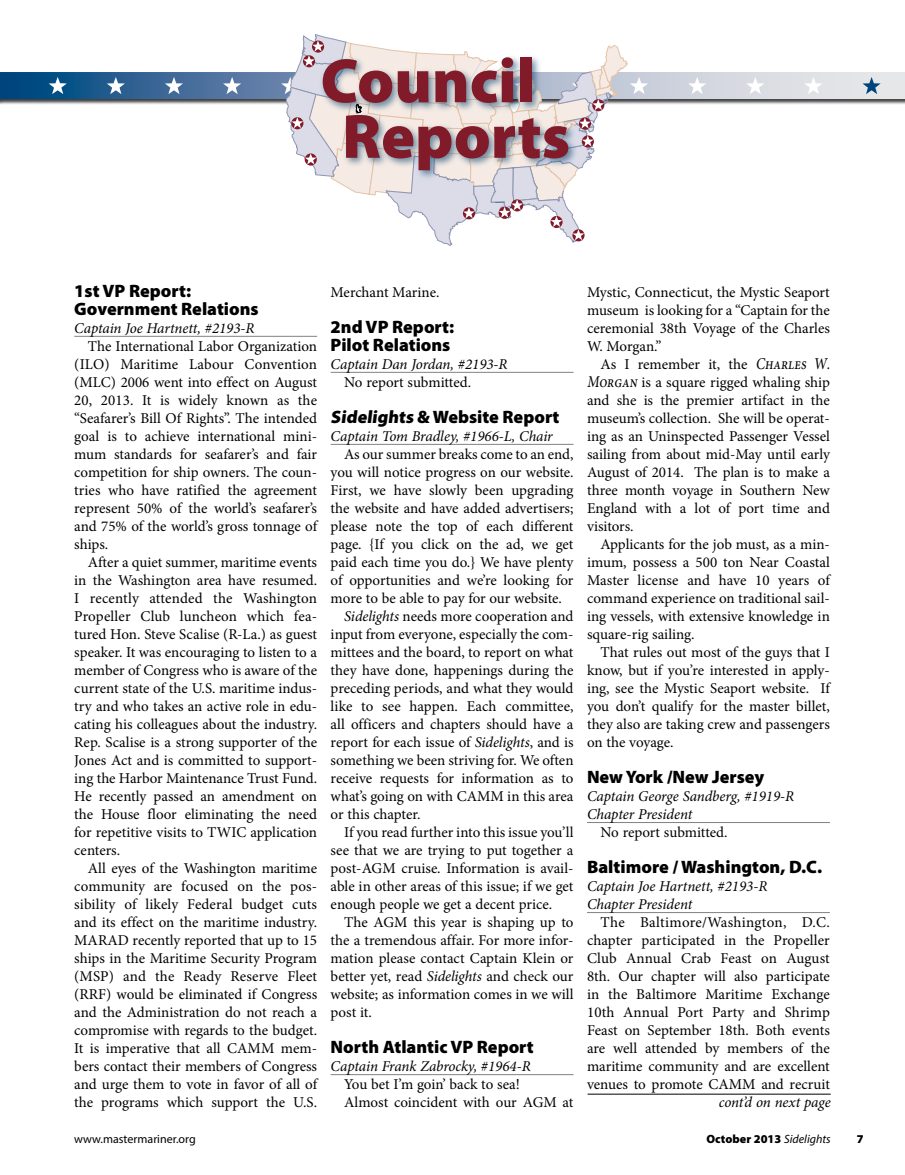
<style>
.page{position:relative;width:905px;height:1175px;background:#fff}
.page>*{position:absolute;margin:0;border:0;box-sizing:border-box;transform-origin:0 0}
.t1{font:900 63px "Myriad Pro";color:#811b29}
.t2{font:900 18px/18px "Myriad Pro";color:#000}
.t3{font:15px/18px "Minion Pro";color:#000;text-align:justify}
.t4{font:italic 15px/18px "Minion Pro";color:#000}
.t5{font:900 12px "Myriad Pro";color:#000}
.t6{font:12px "Myriad Pro";color:#000}
.s1{font-style:italic}
.s2{font-size:16.5px}
.s3{font-weight:400;font-style:italic}
</style>
<div class="page">
<div style="left:0;top:72px;width:904px;height:33px;background:#000;opacity:.75"></div>
<svg style="left:0;top:72px;width:904px;height:27px;background:#7f9bb8"></svg>
<svg style="left:49px;top:77px;width:18px;height:17px"></svg>
<svg style="left:107px;top:77px;width:18px;height:17px"></svg>
<svg style="left:165px;top:77px;width:18px;height:17px"></svg>
<svg style="left:223px;top:77px;width:18px;height:17px"></svg>
<svg style="left:688px;top:77px;width:18px;height:17px"></svg>
<svg style="left:746px;top:77px;width:18px;height:17px"></svg>
<svg style="left:804px;top:77px;width:18px;height:17px"></svg>
<svg style="left:862px;top:77px;width:18px;height:17px"></svg>
<hr style="left:587px;top:1093px;width:243px;height:1px;background:#000">
<svg style="left:281px;top:34px;width:367px;height:212px"></svg>
<img style="left:336px;top:99px;width:246px;height:87px">
<img style="left:314px;top:43px;width:233px;height:87px">
<hr style="left:74px;top:336px;width:243px;height:1px;background:#808285">
<hr style="left:330px;top:372px;width:243px;height:1px;background:#808285">
<hr style="left:330px;top:444px;width:243px;height:1px;background:#808285">
<hr style="left:330px;top:1074px;width:243px;height:1px;background:#808285">
<hr style="left:587px;top:822px;width:242px;height:1px;background:#808285">
<hr style="left:587px;top:912px;width:242px;height:1px;background:#808285">
<h1 class="t1" style="left:320px;top:39px;width:216px">Council</h1>
<h1 class="t1" style="left:342px;top:94px;width:229px">Reports</h1>
<p class="t2" style="left:74px;top:281px;width:186px">1st VP Report:<br>Government Relations</p>
<p class="t4" style="left:74px;top:319px;width:182px">Captain Joe Hartnett, #2193-R</p>
<p class="t3" style="left:74px;top:337px;width:246px;text-indent:14px">The International Labor Organization (ILO) Maritime Labour Convention (MLC) 2006 went into effect on August 20, 2013. It is widely known as the “Seafarer’s Bill Of Rights”. The intended goal is to achieve international mini&shy;mum standards for seafarer’s and fair competition for ship owners. The coun&shy;tries who have ratified the agreement represent 50% of the world’s seafarer’s and 75% of the world’s gross tonnage of ships.</p>
<p class="t3" style="left:74px;top:553px;width:244px;text-indent:14px">After a quiet summer, maritime events in the Washington area have resumed.<br>I recently attended the Washington Propeller Club luncheon which fea&shy;tured Hon. Steve Scalise (R-La.) as guest speaker. It was encouraging to listen to a member of Congress who is aware of the current state of the U.S. maritime indus&shy;try and who takes an active role in edu&shy;cating his colleagues about the industry.<br>Rep. Scalise is a strong supporter of the Jones Act and is committed to support&shy;ing the Harbor Maintenance Trust Fund.<br>He recently passed an amendment on the House floor eliminating the need for repetitive visits to TWIC application centers.</p>
<p class="t3" style="left:74px;top:859px;width:246px;text-indent:14px">All eyes of the Washington maritime community are focused on the pos&shy;sibility of likely Federal budget cuts and its effect on the maritime industry.<br>MARAD recently reported that up to 15 ships in the Maritime Security Program (MSP) and the Ready Reserve Fleet (RRF) would be eliminated if Congress and the Administration do not reach a compromise with regards to the budget.<br>It is imperative that all CAMM mem&shy;bers contact their members of Congress and urge them to vote in favor of all of the programs which support the U.S.</p>
<p class="t3" style="left:330px;top:283px;width:110px">Merchant Marine.</p>
<p class="t2" style="left:330px;top:317px;width:125px">2nd VP Report:<br>Pilot Relations</p>
<p class="t4" style="left:330px;top:355px;width:178px">Captain Dan Jordan, #2193-R</p>
<p class="t3" style="left:344px;top:373px;width:128px">No report submitted.</p>
<p class="t2" style="left:330px;top:407px;width:230px">Sidelights &amp; Website Report</p>
<p class="t4" style="left:330px;top:427px;width:224px">Captain Tom Bradley, #1966-L, Chair</p>
<p class="t3" style="left:344px;top:445px;width:231px">As our summer breaks come to an end,</p>
<p class="t3" style="left:330px;top:463px;width:244px">you will notice progress on our website.</p>
<p class="t3" style="left:330px;top:481px;width:244px">First, we have slowly been upgrading</p>
<p class="t3" style="left:330px;top:499px;width:244px">the website and have added advertisers;</p>
<p class="t3" style="left:330px;top:517px;width:244px">please note the top of each different</p>
<p class="t3" style="left:330px;top:535px;width:244px">page. {If you click on the ad, we get</p>
<p class="t3" style="left:330px;top:553px;width:244px">paid each time you do.} We have plenty</p>
<p class="t3" style="left:330px;top:571px;width:244px">of opportunities and we’re looking for</p>
<p class="t3" style="left:330px;top:589px;width:233px">more to be able to pay for our website.</p>
<p class="t3" style="left:344px;top:607px;width:231px"><span class="s1">Sidelights</span> needs more cooperation and</p>
<p class="t3" style="left:330px;top:625px;width:244px">input from everyone, especially the com-</p>
<p class="t3" style="left:330px;top:643px;width:244px">mittees and the board, to report on what</p>
<p class="t3" style="left:330px;top:661px;width:244px">they have done, happenings during the</p>
<p class="t3" style="left:330px;top:679px;width:244px">preceding periods, and what they would</p>
<p class="t3" style="left:330px;top:697px;width:244px">like to see happen. Each committee,</p>
<p class="t3" style="left:330px;top:715px;width:244px">all officers and chapters should have a</p>
<p class="t3" style="left:330px;top:733px;width:244px">report for each issue of <span class="s1">Sidelights</span>, and is</p>
<p class="t3" style="left:330px;top:751px;width:244px">something we been striving for. We often</p>
<p class="t3" style="left:330px;top:769px;width:244px">receive requests for information as to</p>
<p class="t3" style="left:330px;top:787px;width:244px">what’s going on with CAMM in this area</p>
<p class="t3" style="left:330px;top:805px;width:91px">or this chapter.</p>
<p class="t3" style="left:344px;top:823px;width:231px">If you read further into this issue you’ll</p>
<p class="t3" style="left:330px;top:841px;width:244px">see that we are trying to put together a</p>
<p class="t3" style="left:330px;top:859px;width:244px">post-AGM cruise. Information is avail-</p>
<p class="t3" style="left:330px;top:877px;width:244px">able in other areas of this issue; if we get</p>
<p class="t3" style="left:330px;top:895px;width:223px">enough people we get a decent price.</p>
<p class="t3" style="left:344px;top:913px;width:231px">The AGM this year is shaping up to</p>
<p class="t3" style="left:330px;top:931px;width:244px">the a tremendous affair. For more infor-</p>
<p class="t3" style="left:330px;top:949px;width:244px">mation please contact Captain Klein or</p>
<p class="t3" style="left:330px;top:967px;width:244px">better yet, read <span class="s1">Sidelights</span> and check our</p>
<p class="t3" style="left:330px;top:985px;width:244px">website; as information comes in we will</p>
<p class="t3" style="left:330px;top:1003px;width:43px">post it.</p>
<p class="t2" style="left:330px;top:1037px;width:205px">North Atlantic VP Report</p>
<p class="t4" style="left:330px;top:1057px;width:202px">Captain Frank Zabrocky, #1964-R</p>
<p class="t3" style="left:344px;top:1075px;width:231px">You bet I’m goin’ back to sea!<br>Almost coincident with our AGM at</p>
<p class="t3" style="left:587px;top:283px;width:244px">Mystic, Connecticut, the Mystic Seaport museum is looking for a “Captain for the ceremonial 38th Voyage of the Charles W. Morgan.”</p>
<p class="t3" style="left:587px;top:355px;width:247px;text-align:left;text-indent:14px">As I remember it, the <span class="s2">Charles W.<br>Morgan</span> is a square rigged whaling ship and she is the premier artifact in the museum’s collection. She will be operat&shy;ing as an Uninspected Passenger Vessel sailing from about mid-May until early August of 2014. The plan is to make a three month voyage in Southern New England with a lot of port time and visitors.</p>
<p class="t3" style="left:587px;top:535px;width:246px;text-indent:14px">Applicants for the job must, as a min&shy;imum, possess a 500 ton Near Coastal Master license and have 10 years of command experience on traditional sail&shy;ing vessels, with extensive knowledge in square-rig sailing.</p>
<p class="t3" style="left:587px;top:643px;width:246px;text-indent:14px">That rules out most of the guys that I know, but if you’re interested in apply&shy;ing, see the Mystic Seaport website. If you don’t qualify for the master billet, they also are taking crew and passengers on the voyage.</p>
<p class="t2" style="left:587px;top:767px;width:179px">New York /New Jersey</p>
<p class="t4" style="left:587px;top:787px;width:209px">Captain George Sandberg, #1919-R<br>Chapter President</p>
<p class="t3" style="left:600px;top:823px;width:128px">No report submitted.</p>
<p class="t2" style="left:587px;top:857px;width:236px">Baltimore / Washington, D.C.</p>
<p class="t4" style="left:587px;top:877px;width:182px">Captain Joe Hartnett, #2193-R<br>Chapter President</p>
<p class="t3" style="left:587px;top:913px;width:244px;text-indent:14px">The Baltimore/Washington, D.C. chapter participated in the Propeller Club Annual Crab Feast on August 8th. Our chapter will also participate in the Baltimore Maritime Exchange 10th Annual Port Party and Shrimp Feast on September 18th. Both events are well attended by members of the maritime community and are excellent venues to promote CAMM and recruit</p>
<p class="t4" style="left:718px;top:1093px;width:113px">cont’d on next page</p>
<p class="t6" style="left:74px;top:1132px;width:123px">www.mastermariner.org</p>
<p class="t5" style="left:706px;top:1131px;width:126px">October 2013 <span class="s3">Sidelights</span></p>
<p class="t5" style="left:856px;top:1131px;width:8px">7</p>
</div>
